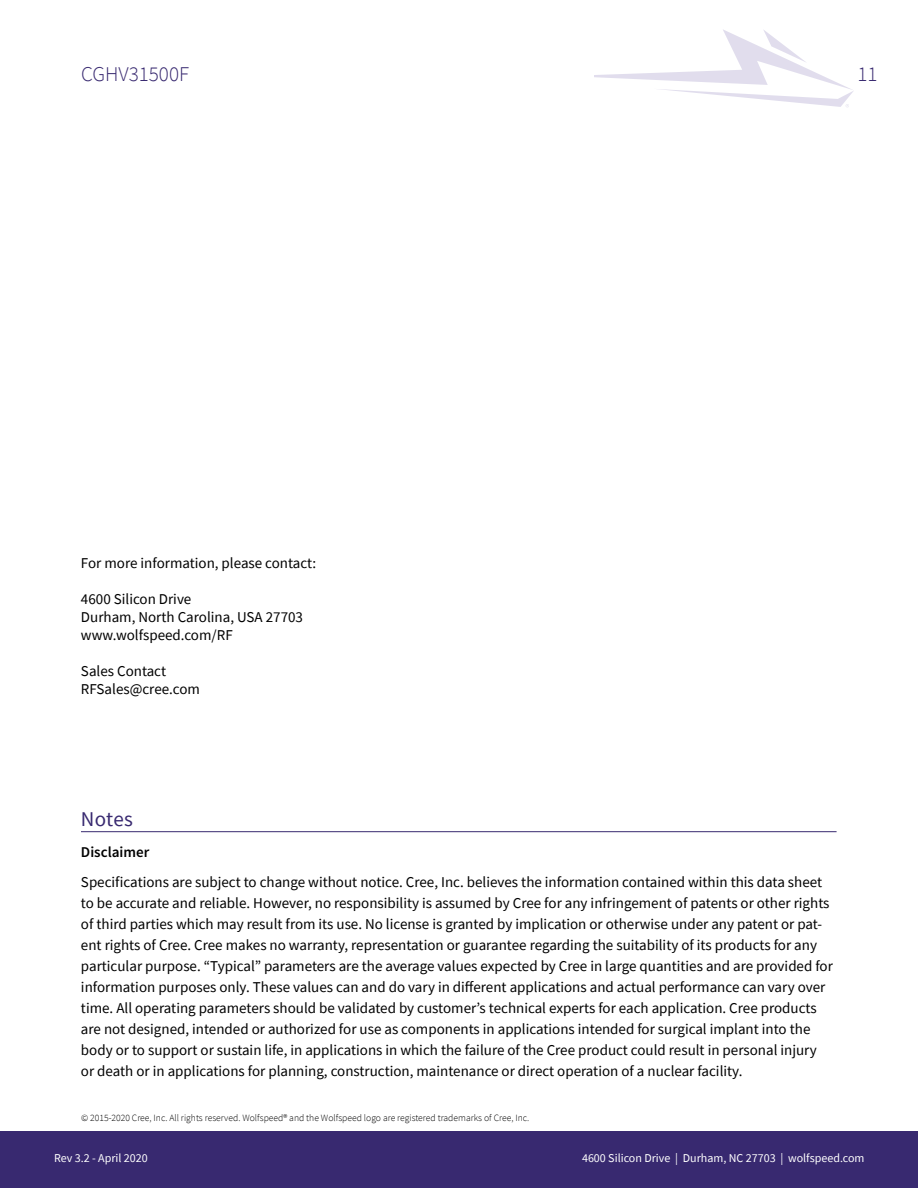
<style>
.page{position:relative;width:918px;height:1188px;background:#fff}
.page>*{position:absolute;margin:0;border:0;box-sizing:border-box;transform-origin:0 0}
.t1{font:300 21px "Source Sans Pro";color:#382970}
.t2{font:21px "Source Sans Pro";letter-spacing:.01em;color:#382970}
.t3{font:15px/21px "Source Sans Pro";color:#000}
.t4{font:600 15px "Source Sans Pro";color:#000}
.t5{font:12px "Source Sans Pro";color:#fff}
.t6{font:300 9.6px "Source Sans Pro";color:#000}
</style>
<div class="page">
<svg style="left:594px;top:29px;width:259px;height:78px"></svg>
<div style="left:0;top:1131px;width:918px;height:57px;background:#382970"></div>
<hr style="left:81px;top:831px;width:756px;height:1px;background:#382970">
<h1 class="t1" style="left:81px;top:61px;width:110px">CGHV31500F</h1>
<h1 class="t1" style="left:857px;top:66px;width:22px">11</h1>
<p class="t3" style="left:81px;top:553px;width:237px">For more information, please contact:</p>
<p class="t3" style="left:81px;top:590px;width:224px;line-height:18px">4600 Silicon Drive<br>Durham, North Carolina, USA 27703 www.wolfspeed.com/RF</p>
<p class="t3" style="left:81px;top:662px;width:120px;line-height:18px">Sales Contact<br>RFSales@cree.com</p>
<h1 class="t2" style="left:81px;top:811px;width:53px">Notes</h1>
<p class="t4" style="left:81px;top:846px;width:70px">Disclaimer</p>
<p class="t3" style="left:81px;top:871px;width:753px">Speci昀椀cations are subject to change without notice. Cree, Inc. believes the information contained within this data sheet to be accurate and reliable. However, no responsibility is assumed by Cree for any infringement of patents or other rights of third parties which may result from its use. No license is granted by implication or otherwise under any patent or pat&shy;ent rights of Cree. Cree makes no warranty, representation or guarantee regarding the suitability of its products for any particular purpose. “Typical” parameters are the average values expected by Cree in large quantities and are provided for information purposes only. These values can and do vary in di昀昀erent applications and actual performance can vary over time. All operating parameters should be validated by customer’s technical experts for each application. Cree products are not designed, intended or authorized for use as components in applications intended for surgical implant into the body or to support or sustain life, in applications in which the failure of the Cree product could result in personal injury or death or in applications for planning, construction, maintenance or direct operation of a nuclear facility.</p>
<p class="t6" style="left:81px;top:1114px;width:450px">© 2015-2020 Cree, Inc. All rights reserved. Wolfspeed® and the Wolfspeed logo are registered trademarks of Cree, Inc.</p>
<p class="t5" style="left:54px;top:1153px;width:95px">Rev 3.2 - April 2020</p>
<p class="t5" style="left:582px;top:1153px;width:284px">4600 Silicon Drive | Durham, NC 27703 | wolfspeed.com</p>
</div>
